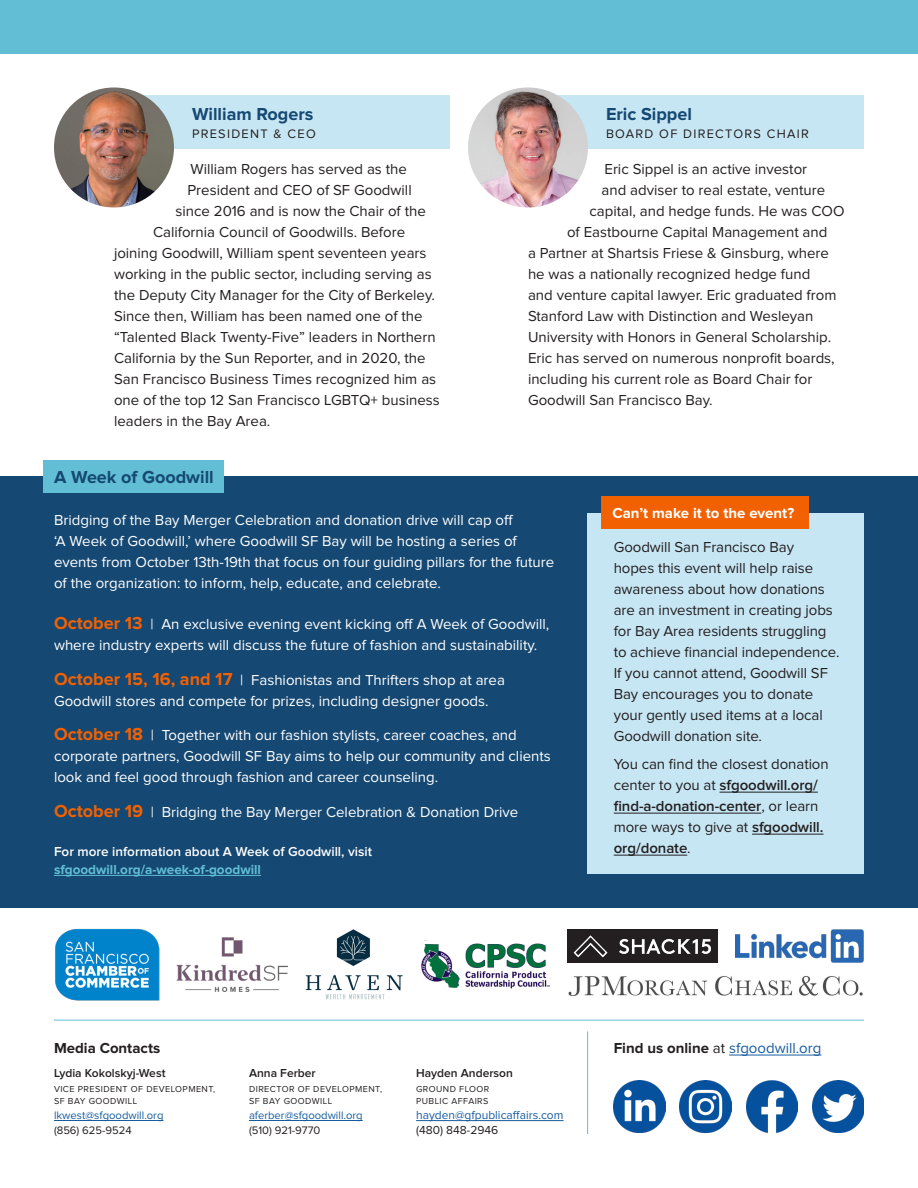
<style>
.page{position:relative;width:918px;height:1188px;background:#fff}
.page>*{position:absolute;margin:0;border:0;box-sizing:border-box;transform-origin:0 0}
.t1{font:700 18px "Proxima Nova";color:#154872}
.t2{font:15px/21px "Proxima Nova";color:#231f20}
.t3{font:15px/21px "Proxima Nova";color:#fff}
.t4{font:15px "Proxima Nova";color:#175d9e}
.t5{font:700 15px "Proxima Nova";color:#fff}
.t6{font:700 15px "Proxima Nova";color:#231f20}
.t7{font:600 13.5px/18px "Proxima Nova";color:#fff}
.t8{font:12.75px "Proxima Nova";letter-spacing:.1em;color:#231f20}
.t9{font:600 12px "Proxima Nova";color:#231f20}
.t10{font:12px/15px "Proxima Nova";color:#175d9e}
.t11{font:11.25px "Proxima Nova";color:#175d9e}
.t12{font:11.25px "Proxima Nova";color:#231f20}
.t13{font:9px/12px "Proxima Nova";letter-spacing:.05em;color:#231f20}
.s1{font-weight:700;font-size:18px;color:#f26101}
.s2{font-weight:700;color:#61bed4}
.s3{font-weight:600}
.s4{color:#231f20}
.s5{font-weight:700;color:#231f20}
</style>
<div class="page">
<div style="left:0;top:476px;width:918px;height:432px;background:#154872"></div>
<div style="left:587px;top:513px;width:277px;height:361px;background:#c7e6f4"></div>
<div style="left:102px;top:95px;width:348px;height:53px;background:#c7e6f4"></div>
<div style="left:516px;top:95px;width:348px;height:53px;background:#c7e6f4"></div>
<div style="left:0;top:0;width:918px;height:54px;background:#61bed4"></div>
<img style="left:54px;top:87px;width:120px;height:120px;border-radius:60px">
<img style="left:468px;top:87px;width:120px;height:120px;border-radius:60px">
<hr style="left:720px;top:792px;width:98px;height:1px;background:#231f20">
<hr style="left:614px;top:813px;width:147px;height:1px;background:#231f20">
<hr style="left:752px;top:834px;width:72px;height:1px;background:#231f20">
<hr style="left:614px;top:855px;width:73px;height:1px;background:#231f20">
<div style="left:601px;top:497px;width:208px;height:32px;background:#f26101"></div>
<hr style="left:54px;top:875px;width:207px;height:1px;background:#61bed4">
<hr style="left:416px;top:1120px;width:148px;height:1px;background:#175d9e">
<hr style="left:249px;top:1120px;width:114px;height:1px;background:#175d9e">
<hr style="left:54px;top:1120px;width:109px;height:1px;background:#175d9e">
<hr style="left:729px;top:1055px;width:92px;height:1px;background:#175d9e">
<hr style="left:54px;top:1020px;width:810px;height:1px;background:#61bed4">
<img style="left:746px;top:1081px;width:52px;height:52px">
<img style="left:680px;top:1081px;width:52px;height:52px">
<img style="left:614px;top:1081px;width:52px;height:52px">
<img style="left:812px;top:1081px;width:52px;height:52px">
<hr style="left:587px;top:1031px;width:1px;height:103px;background:#61bed4">
<div style="left:43px;top:460px;width:181px;height:32px;background:#61bed4"></div>
<img style="left:421px;top:943px;width:129px;height:46px">
<img style="left:177px;top:938px;width:111px;height:54px">
<img style="left:305px;top:929px;width:98px;height:71px">
<img style="left:55px;top:929px;width:104px;height:72px">
<img style="left:568px;top:976px;width:295px;height:20px">
<img style="left:567px;top:929px;width:150px;height:33px">
<img style="left:736px;top:929px;width:128px;height:33px">
<p class="t1" style="left:192px;top:106px;width:123px">William Rogers</p>
<p class="t8" style="left:192px;top:128px;width:125px">PRESIDENT &amp; CEO</p>
<p class="t2" style="left:190px;top:159px;width:218px">William Rogers has served as the</p>
<p class="t2" style="left:188px;top:180px;width:226px">President and CEO of SF Goodwill</p>
<p class="t2" style="left:176px;top:201px;width:252px">since 2016 and is now the Chair of the</p>
<p class="t2" style="left:153px;top:222px;width:254px">California Council of Goodwills. Before</p>
<p class="t2" style="left:114px;top:243px;width:314px">joining Goodwill, William spent seventeen years</p>
<p class="t2" style="left:114px;top:264px;width:319px">working in the public sector, including serving as</p>
<p class="t2" style="left:114px;top:285px;width:323px">the Deputy City Manager for the City of Berkeley.</p>
<p class="t2" style="left:114px;top:306px;width:310px">Since then, William has been named one of the</p>
<p class="t2" style="left:114px;top:327px;width:323px">“Talented Black Twenty-Five” leaders in Northern</p>
<p class="t2" style="left:114px;top:348px;width:313px">California by the Sun Reporter, and in 2020, the</p>
<p class="t2" style="left:114px;top:369px;width:324px">San Francisco Business Times recognized him as</p>
<p class="t2" style="left:114px;top:390px;width:327px">one of the top 12 San Francisco LGBTQ+ business</p>
<p class="t2" style="left:114px;top:411px;width:158px">leaders in the Bay Area.</p>
<p class="t1" style="left:54px;top:469px;width:161px">A Week of Goodwill</p>
<p class="t1" style="left:606px;top:106px;width:87px">Eric Sippel</p>
<p class="t8" style="left:606px;top:128px;width:204px">BOARD OF DIRECTORS CHAIR</p>
<p class="t2" style="left:604px;top:159px;width:204px">Eric Sippel is an active investor</p>
<p class="t2" style="left:602px;top:180px;width:225px">and adviser to real estate, venture</p>
<p class="t2" style="left:590px;top:201px;width:257px">capital, and hedge funds. He was COO</p>
<p class="t2" style="left:567px;top:222px;width:262px">of Eastbourne Capital Management and</p>
<p class="t2" style="left:528px;top:243px;width:303px">a Partner at Shartsis Friese &amp; Ginsburg, where</p>
<p class="t2" style="left:528px;top:264px;width:284px">he was a nationally recognized hedge fund</p>
<p class="t2" style="left:528px;top:285px;width:310px">and venture capital lawyer. Eric graduated from</p>
<p class="t2" style="left:528px;top:306px;width:287px">Stanford Law with Distinction and Wesleyan</p>
<p class="t2" style="left:528px;top:327px;width:305px">University with Honors in General Scholarship.</p>
<p class="t2" style="left:528px;top:348px;width:308px">Eric has served on numerous nonprofit boards,</p>
<p class="t2" style="left:528px;top:369px;width:286px">including his current role as Board Chair for</p>
<p class="t2" style="left:528px;top:390px;width:186px">Goodwill San Francisco Bay.</p>
<p class="t3" style="left:54px;top:510px;width:502px">Bridging of the Bay Merger Celebration and donation drive will cap off<br>‘A Week of Goodwill,’ where Goodwill SF Bay will be hosting a series of events from October 13th-19th that focus on four guiding pillars for the future of the organization: to inform, help, educate, and celebrate.</p>
<p class="t3" style="left:54px;top:614px;width:497px"><span class="s1">October 13</span> | An exclusive evening event kicking off A Week of Goodwill, where industry experts will discuss the future of fashion and sustainability.</p>
<p class="t3" style="left:54px;top:670px;width:452px"><span class="s1">October 15, 16, and 17</span> | Fashionistas and Thrifters shop at area<br>Goodwill stores and compete for prizes, including designer goods.</p>
<p class="t3" style="left:54px;top:725px;width:498px"><span class="s1">October 18</span> | Together with our fashion stylists, career coaches, and corporate partners, Goodwill SF Bay aims to help our community and clients look and feel good through fashion and career counseling.</p>
<p class="t3" style="left:54px;top:802px;width:466px"><span class="s1">October 19</span> | Bridging the Bay Merger Celebration &amp; Donation Drive</p>
<p class="t7" style="left:54px;top:843px;width:319px">For more information about A Week of Goodwill, visit <span class="s2">sfgoodwill.org/a-week-of-goodwill</span></p>
<p class="t5" style="left:612px;top:506px;width:183px">Can’t make it to the event?</p>
<p class="t2" style="left:614px;top:538px;width:227px">Goodwill San Francisco Bay<br>hopes this event will help raise awareness about how donations are an investment in creating jobs for Bay Area residents struggling to achieve financial independence.<br>If you cannot attend, Goodwill SF<br>Bay encourages you to donate your gently used items at a local<br>Goodwill donation site.</p>
<p class="t2" style="left:614px;top:754px;width:216px">You can find the closest donation center to you at <span class="s3">sfgoodwill.org/ find-a-donation-center</span>, or learn more ways to give at <span class="s3">sfgoodwill. org/donate</span>.</p>
<p class="t6" style="left:54px;top:1041px;width:108px">Media Contacts</p>
<p class="t9" style="left:54px;top:1067px;width:113px">Lydia Kokolskyj-West</p>
<p class="t13" style="left:54px;top:1083px;width:163px">VICE PRESIDENT OF DEVELOPMENT,<br>SF BAY GOODWILL</p>
<p class="t11" style="left:54px;top:1110px;width:111px">lkwest@sfgoodwill.org</p>
<p class="t12" style="left:54px;top:1125px;width:79px">(856) 625-9524</p>
<p class="t9" style="left:249px;top:1067px;width:68px">Anna Ferber</p>
<p class="t13" style="left:249px;top:1083px;width:135px">DIRECTOR OF DEVELOPMENT,<br>SF BAY GOODWILL</p>
<p class="t11" style="left:249px;top:1110px;width:115px">aferber@sfgoodwill.org</p>
<p class="t12" style="left:249px;top:1125px;width:73px">(510) 921-9770</p>
<p class="t9" style="left:416px;top:1067px;width:98px">Hayden Anderson</p>
<p class="t13" style="left:416px;top:1083px;width:75px">GROUND FLOOR<br>PUBLIC AFFAIRS</p>
<p class="t10" style="left:416px;top:1108px;width:149px">hayden@gfpublicaffairs.com <span class="s4">(480) 848-2946</span></p>
<p class="t4" style="left:614px;top:1041px;width:209px"><span class="s5">Find us online</span> <span class="s4">at</span> sfgoodwill.org</p>
</div>
